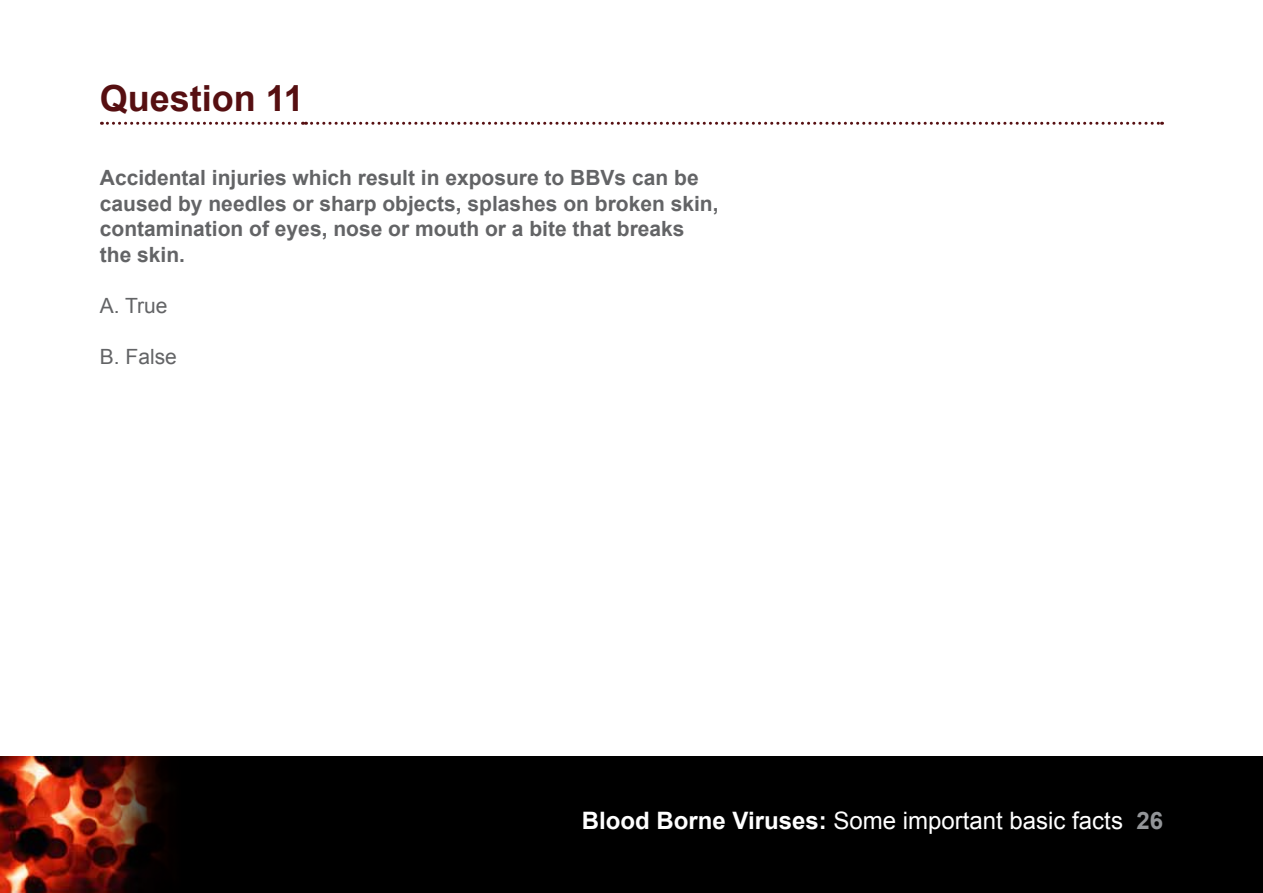
<style>
.page{position:relative;width:1263px;height:893px;background:#fff}
.page>*{position:absolute;margin:0;border:0;box-sizing:border-box;transform-origin:0 0}
.t1{font:700 36px "Arial";color:#560f11}
.t2{font:24px "Arial";color:#fff}
.t3{font:700 21px/25.5px "Arial";color:#636466}
.t4{font:21px "Arial";color:#636466}
.s1{font-weight:700}
.s2{font-weight:700;color:#939598}
</style>
<div class="page">
<div style="left:0;top:757px;width:1263px;height:136px;background:#000"></div>
<img style="left:0;top:757px;width:168px;height:136px">
<svg style="left:101px;top:122px;width:1061px;height:3px"></svg>
<h1 class="t1" style="left:100px;top:78px;width:206px">Question 11</h1>
<p class="t3" style="left:100px;top:165px;width:620px">Accidental injuries which result in exposure to BBVs can be caused by needles or sharp objects, splashes on broken skin, contamination of eyes, nose or mouth or a bite that breaks the skin.</p>
<p class="t4" style="left:100px;top:294px;width:69px">A. True</p>
<p class="t4" style="left:100px;top:345px;width:79px">B. False</p>
<p class="t2" style="left:582px;top:807px;width:583px"><span class="s1">Blood Borne Viruses:</span> Some important basic facts <span class="s2">26</span></p>
</div>
